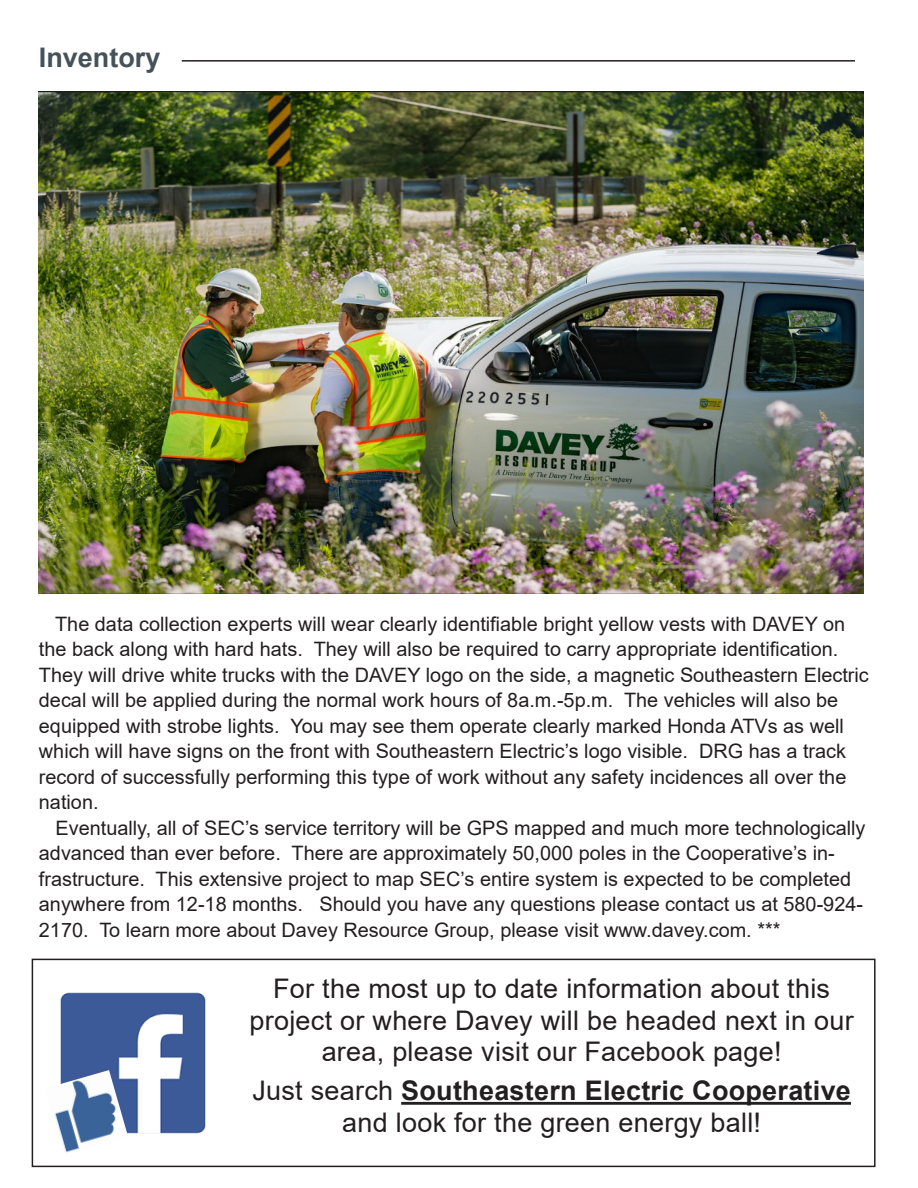
<style>
.page{position:relative;width:918px;height:1188px;background:#fff}
.page>*{position:absolute;margin:0;border:0;box-sizing:border-box;transform-origin:0 0}
.t1{font:27px/31.5px "Arial";letter-spacing:.01em;color:#231f20;text-align:center}
.t2{font:700 27px "Arial";letter-spacing:.01em;color:#231f20}
.t3{font:700 27px "Arial";color:#455259}
.t4{font:19.8px/25.5px "Arial";color:#231f20}
.s1{font-weight:400}
</style>
<div class="page">
<hr style="left:182px;top:60px;width:673px;height:2px;background:#231f20">
<img style="left:39px;top:92px;width:825px;height:502px">
<hr style="left:401px;top:1102px;width:450px;height:3px;background:#231f20">
<img style="left:60px;top:992px;width:146px;height:142px">
<img style="left:55px;top:1070px;width:73px;height:83px">
<div style="left:32px;top:959px;width:844px;height:208px;border:2px solid #231f20"></div>
<p class="t3" style="left:39px;top:39px;width:123px">Inventory</p>
<p class="t4" style="left:39px;top:611px;width:831px;text-indent:16px">The data collection experts will wear clearly identifiable bright yellow vests with DAVEY on the back along with hard hats. They will also be required to carry appropriate identification.<br>They will drive white trucks with the DAVEY logo on the side, a magnetic Southeastern Electric decal will be applied during the normal work hours of 8a.m.-5p.m. The vehicles will also be equipped with strobe lights. You may see them operate clearly marked Honda ATVs as well which will have signs on the front with Southeastern Electric’s logo visible. DRG has a track record of successfully performing this type of work without any safety incidences all over the nation.</p>
<p class="t4" style="left:39px;top:815px;width:828px;text-indent:17px">Eventually, all of SEC’s service territory will be GPS mapped and much more technologically advanced than ever before. There are approximately 50,000 poles in the Cooperative’s in&shy;frastructure. This extensive project to map SEC’s entire system is expected to be completed anywhere from 12-18 months. Should you have any questions please contact us at 580-924- 2170. To learn more about Davey Resource Group, please visit www.davey.com. ***</p>
<p class="t1" style="left:273px;top:973px;width:558px">For the most up to date information about this</p>
<p class="t1" style="left:250px;top:1005px;width:606px">project or where Davey will be headed next in our area, please visit our Facebook page!</p>
<p class="t2" style="left:252px;top:1072px;width:600px"><span class="s1">Just search</span> Southeastern Electric Cooperative</p>
<p class="t1" style="left:342px;top:1107px;width:420px">and look for the green energy ball!</p>
</div>
